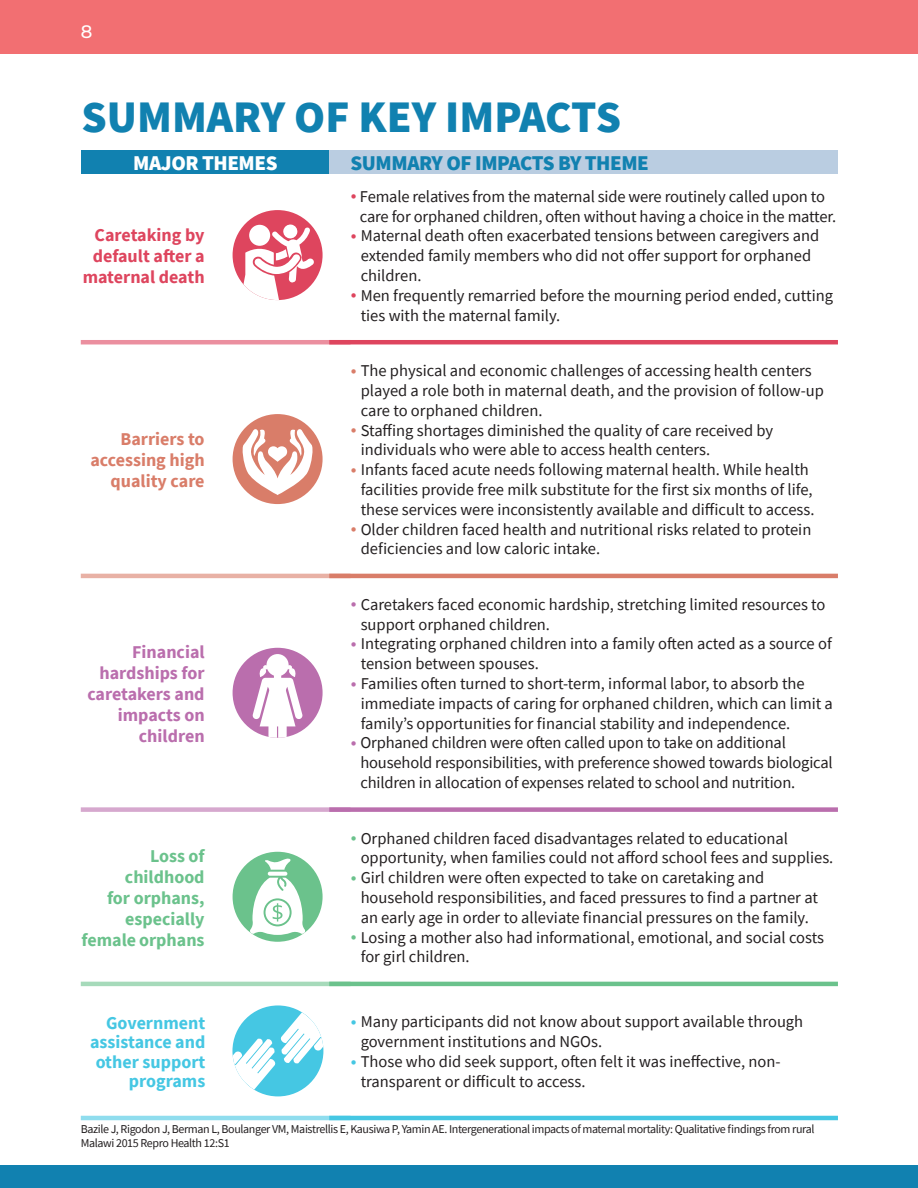
<style>
.page{position:relative;width:918px;height:1188px;background:#fff}
.page>*{position:absolute;margin:0;border:0;box-sizing:border-box;transform-origin:0 0}
.t1{font:900 45px "Source Sans Pro";color:#1181b0}
.t2{font:900 21px "Source Sans Pro";letter-spacing:-.02em;color:#1181b0}
.t3{font:900 21px "Source Sans Pro";letter-spacing:-.02em;color:#fff}
.t4{font:700 18px/21px "Source Sans Pro";color:#ba6ead;text-align:right}
.t5{font:700 18px/21px "Source Sans Pro";color:#6bc28c;text-align:right}
.t6{font:700 18px/19.5px "Source Sans Pro";color:#45c7e3;text-align:right}
.t7{font:700 18px/21px "Source Sans Pro";color:#de455e;text-align:right}
.t8{font:700 18px/21px "Source Sans Pro";color:#d97d69;text-align:right}
.t9{font:500 18px "Montserrat";color:#fff}
.t10{font:16.5px/19.8px "Source Sans Pro";color:#231f20}
.t11{font:12px/13.5px "Source Sans Pro";letter-spacing:-.03em;color:#231f20}
.s1{font-family:"Minion Pro";color:#de455e}
.s2{font-family:"Minion Pro";color:#d97d69}
.s3{font-family:"Minion Pro";color:#ba6ead}
.s4{font-family:"Minion Pro";color:#6bc28c}
.s5{font-family:"Minion Pro";color:#45c7e3}
</style>
<div class="page">
<div style="left:0;top:0;width:918px;height:54px;background:#f26f72"></div>
<div style="left:0;top:1166px;width:918px;height:22px;background:#1181b0"></div>
<div style="left:82px;top:150px;width:247px;height:24px;background:#1181b0"></div>
<div style="left:329px;top:150px;width:509px;height:24px;background:#bacde1"></div>
<div style="left:233px;top:210px;width:90px;height:90px;background:#de455e;border-radius:50%"></div>
<svg style="left:238px;top:224px;width:76px;height:76px"></svg>
<div style="left:233px;top:414px;width:90px;height:90px;background:#d97d69;border-radius:50%"></div>
<svg style="left:241px;top:427px;width:73px;height:68px"></svg>
<div style="left:233px;top:648px;width:90px;height:90px;background:#ba6ead;border-radius:50%"></div>
<svg style="left:253px;top:654px;width:49px;height:84px"></svg>
<div style="left:233px;top:852px;width:90px;height:90px;background:#6bc28c;border-radius:50%"></div>
<svg style="left:250px;top:858px;width:55px;height:77px"></svg>
<div style="left:232px;top:1005px;width:91px;height:91px;background:#45c7e3;border-radius:50%"></div>
<svg style="left:232px;top:1012px;width:91px;height:78px"></svg>
<hr style="left:81px;top:340px;width:270px;height:4px;background:#eb8f9f">
<hr style="left:329px;top:340px;width:509px;height:4px;background:#de455e">
<hr style="left:81px;top:574px;width:270px;height:4px;background:#e8b1a5">
<hr style="left:329px;top:574px;width:509px;height:4px;background:#d97d69">
<div style="left:81px;top:807px;width:270px;height:5px;background:#d6a8ce"></div>
<div style="left:329px;top:807px;width:509px;height:5px;background:#ba6ead"></div>
<hr style="left:81px;top:982px;width:270px;height:4px;background:#a6daba">
<hr style="left:329px;top:982px;width:509px;height:4px;background:#6bc28c">
<hr style="left:81px;top:1116px;width:270px;height:4px;background:#8fddee">
<hr style="left:329px;top:1116px;width:509px;height:4px;background:#45c7e3">
<p class="t9" style="left:81px;top:19px;width:13px">8</p>
<h1 class="t1" style="left:82px;top:86px;width:541px">SUMMARY OF KEY IMPACTS</h1>
<p class="t3" style="left:133px;top:148px;width:146px">MAJOR THEMES</p>
<p class="t10" style="left:360px;top:186px;width:478px;text-indent:-9px"><span class="s1">•</span> Female relatives from the maternal side were routinely called upon to care for orphaned children, often without having a choice in the matter.</p>
<p class="t10" style="left:361px;top:226px;width:460px;text-indent:-10px"><span class="s1">•</span> Maternal death often exacerbated tensions between caregivers and extended family members who did not offer support for orphaned children.</p>
<p class="t10" style="left:361px;top:285px;width:474px;text-indent:-10px"><span class="s1">•</span> Men frequently remarried before the mourning period ended, cutting ties with the maternal family.</p>
<p class="t2" style="left:351px;top:148px;width:300px">SUMMARY OF IMPACTS BY THEME</p>
<p class="t7" style="left:83px;top:224px;width:123px">Caretaking by default after a maternal death</p>
<p class="t8" style="left:90px;top:428px;width:116px">Barriers to accessing high quality care</p>
<p class="t4" style="left:87px;top:641px;width:119px">Financial hardships for caretakers and impacts on children</p>
<p class="t5" style="left:82px;top:845px;width:125px">Loss of childhood<br>for orphans, especially female orphans</p>
<p class="t6" style="left:90px;top:1013px;width:117px">Government assistance and other support programs</p>
<p class="t10" style="left:361px;top:361px;width:465px;text-indent:-10px"><span class="s2">•</span> The physical and economic challenges of accessing health centers played a role both in maternal death, and the provision of follow-up care to orphaned children.</p>
<p class="t10" style="left:361px;top:420px;width:414px;text-indent:-10px"><span class="s2">•</span> Staffing shortages diminished the quality of care received by individuals who were able to access health centers.</p>
<p class="t10" style="left:361px;top:460px;width:455px;text-indent:-10px"><span class="s2">•</span> Infants faced acute needs following maternal health. While health facilities provide free milk substitute for the first six months of life, these services were inconsistently available and difficult to access.</p>
<p class="t10" style="left:361px;top:519px;width:452px;text-indent:-10px"><span class="s2">•</span> Older children faced health and nutritional risks related to protein deficiencies and low caloric intake.</p>
<p class="t10" style="left:361px;top:594px;width:466px;text-indent:-10px"><span class="s3">•</span> Caretakers faced economic hardship, stretching limited resources to support orphaned children.</p>
<p class="t10" style="left:361px;top:634px;width:473px;text-indent:-10px"><span class="s3">•</span> Integrating orphaned children into a family often acted as a source of tension between spouses.</p>
<p class="t10" style="left:361px;top:674px;width:474px;text-indent:-10px"><span class="s3">•</span> Families often turned to short-term, informal labor, to absorb the immediate impacts of caring for orphaned children, which can limit a family’s opportunities for financial stability and independence.</p>
<p class="t10" style="left:360px;top:733px;width:474px;text-indent:-10px"><span class="s3">•</span> Orphaned children were often called upon to take on additional household responsibilities, with preference showed towards biological children in allocation of expenses related to school and nutrition.</p>
<p class="t10" style="left:361px;top:828px;width:474px;text-indent:-10px"><span class="s4">•</span> Orphaned children faced disadvantages related to educational opportunity, when families could not afford school fees and supplies.</p>
<p class="t10" style="left:361px;top:868px;width:459px;text-indent:-10px"><span class="s4">•</span> Girl children were often expected to take on caretaking and household responsibilities, and faced pressures to find a partner at an early age in order to alleviate financial pressures on the family.</p>
<p class="t10" style="left:361px;top:927px;width:465px;text-indent:-10px"><span class="s4">•</span> Losing a mother also had informational, emotional, and social costs for girl children.</p>
<p class="t10" style="left:361px;top:1012px;width:444px;text-indent:-10px"><span class="s5">•</span> Many participants did not know about support available through government institutions and NGOs.</p>
<p class="t10" style="left:361px;top:1052px;width:421px;text-indent:-10px"><span class="s5">•</span> Those who did seek support, often felt it was ineffective, non&shy;transparent or difficult to access.</p>
<p class="t11" style="left:81px;top:1123px;width:735px">Bazile J, Rigodon J, Berman L, Boulanger VM, Maistrellis E, Kausiwa P, Yamin AE. Intergenerational impacts of maternal mortality: Qualitative findings from rural<br>Malawi 2015 Repro Health 12:S1</p>
</div>
